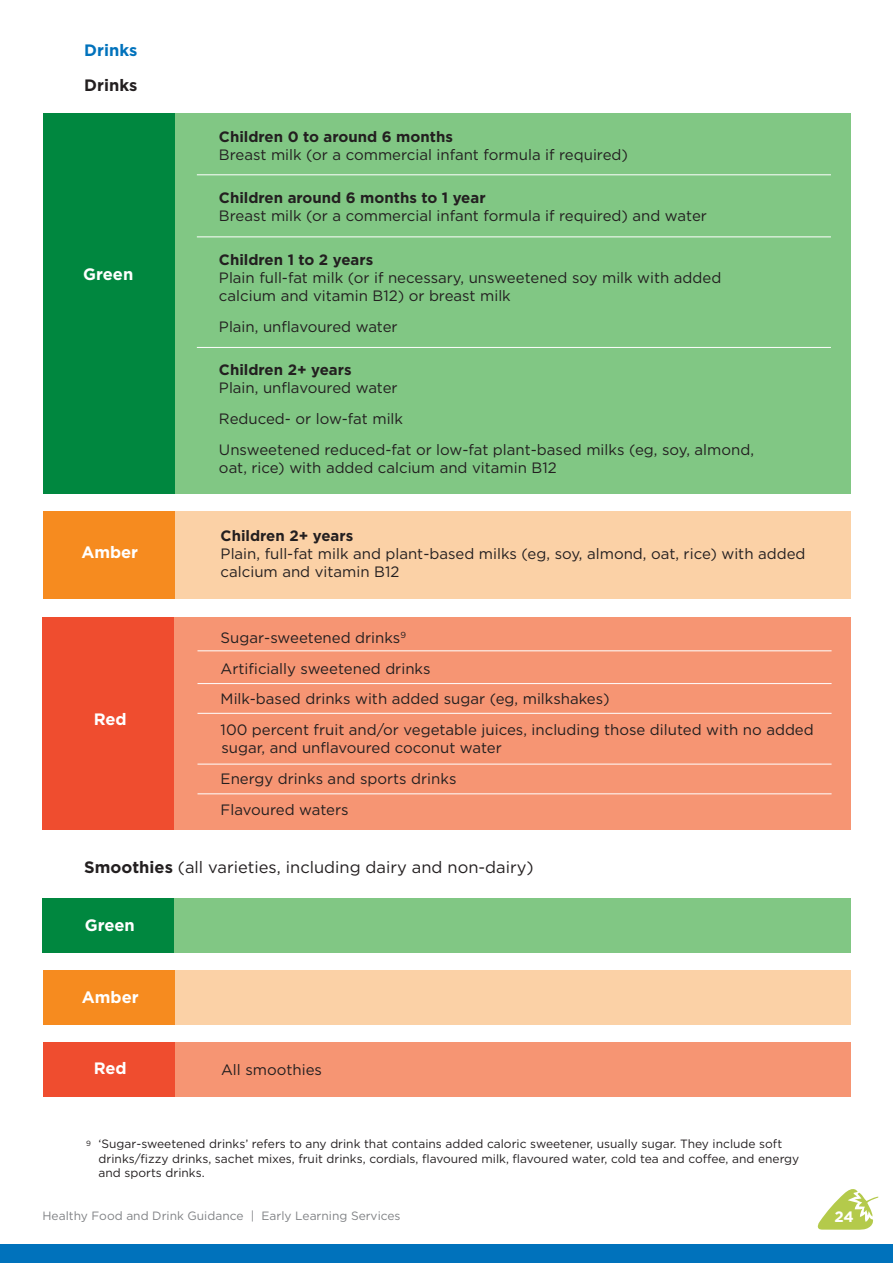
<style>
.page{position:relative;width:893px;height:1263px;background:#fff}
.page>*{position:absolute;margin:0;border:0;box-sizing:border-box;transform-origin:0 0}
.t1{font:16.5px "Gotham";color:#231f20}
.t2{font:700 16.5px "Gotham";color:#fff}
.t3{font:700 16.5px "Gotham";color:#0072bc}
.t4{font:700 16.5px "Gotham";color:#231f20}
.text{font:15px/18px "Gotham";color:#231f20}
.text-2{font:700 15px "Gotham";color:#231f20}
.t5{font:700 15px "Gotham";color:#fff}
.t6{font:12px/14.4px "Gotham";color:#231f20}
.t7{font:12px "Gotham";color:#808285}
.t8{font:7.5px "Gotham";color:#231f20}
.s1{font-weight:700}
</style>
<div class="page">
<div style="left:43px;top:113px;width:807px;height:380px;background:#81c784"></div>
<div style="left:43px;top:113px;width:131px;height:380px;background:#00873f"></div>
<hr style="left:197px;top:174px;width:634px;height:1px;background:#fff">
<hr style="left:197px;top:236px;width:634px;height:1px;background:#fff">
<div style="left:43px;top:511px;width:808px;height:88px;background:#fbd1a6"></div>
<div style="left:43px;top:511px;width:131px;height:88px;background:#f68b1f"></div>
<div style="left:43px;top:617px;width:808px;height:213px;background:#f69573"></div>
<hr style="left:197px;top:650px;width:635px;height:1px;background:#fff">
<hr style="left:197px;top:683px;width:635px;height:1px;background:#fff">
<hr style="left:197px;top:713px;width:635px;height:1px;background:#fff">
<div style="left:43px;top:617px;width:131px;height:213px;background:#ef4d2f"></div>
<hr style="left:197px;top:764px;width:635px;height:1px;background:#fff">
<hr style="left:197px;top:793px;width:635px;height:1px;background:#fff">
<div style="left:43px;top:898px;width:807px;height:55px;background:#81c784"></div>
<div style="left:43px;top:898px;width:131px;height:55px;background:#00873f"></div>
<div style="left:43px;top:970px;width:808px;height:55px;background:#fbd1a6"></div>
<div style="left:43px;top:970px;width:131px;height:55px;background:#f68b1f"></div>
<div style="left:43px;top:1042px;width:808px;height:55px;background:#f69573"></div>
<div style="left:43px;top:1042px;width:131px;height:55px;background:#ef4d2f"></div>
<hr style="left:197px;top:347px;width:634px;height:1px;background:#fff">
<svg style="left:817px;top:1189px;width:61px;height:41px"></svg>
<div style="left:0;top:1245px;width:893px;height:18px;background:#0072bc"></div>
<p class="t3" style="left:84px;top:39px;width:55px">Drinks</p>
<p class="t4" style="left:84px;top:74px;width:55px">Drinks</p>
<p class="t2" style="left:83px;top:263px;width:52px">Green</p>
<p class="t2" style="left:81px;top:541px;width:58px">Amber</p>
<p class="t2" style="left:94px;top:708px;width:35px">Red</p>
<p class="text-2" style="left:219px;top:127px;width:235px">Children 0 to around 6 months</p>
<p class="text" style="left:219px;top:145px;width:411px">Breast milk (or a commercial infant formula if required)</p>
<p class="text-2" style="left:219px;top:188px;width:268px">Children around 6 months to 1 year</p>
<p class="text" style="left:219px;top:207px;width:489px">Breast milk (or a commercial infant formula if required) and water</p>
<p class="text-2" style="left:219px;top:250px;width:156px">Children 1 to 2 years</p>
<p class="text" style="left:219px;top:268px;width:504px">Plain full-fat milk (or if necessary, unsweetened soy milk with added calcium and vitamin B12) or breast milk</p>
<p class="text" style="left:219px;top:317px;width:180px">Plain, unflavoured water</p>
<p class="text-2" style="left:219px;top:360px;width:134px">Children 2+ years</p>
<p class="text" style="left:219px;top:379px;width:180px">Plain, unflavoured water</p>
<p class="text" style="left:219px;top:409px;width:186px">Reduced- or low-fat milk</p>
<p class="text" style="left:219px;top:440px;width:537px">Unsweetened reduced-fat or low-fat plant-based milks (eg, soy, almond, oat, rice) with added calcium and vitamin B12</p>
<p class="text-2" style="left:221px;top:526px;width:134px">Children 2+ years</p>
<p class="text" style="left:221px;top:544px;width:586px">Plain, full-fat milk and plant-based milks (eg, soy, almond, oat, rice) with added calcium and vitamin B12</p>
<p class="text" style="left:221px;top:628px;width:187px">Sugar-sweetened drinks<sup>9</sup></p>
<p class="text" style="left:221px;top:659px;width:211px">Artificially sweetened drinks</p>
<p class="text" style="left:221px;top:690px;width:390px">Milk-based drinks with added sugar (eg, milkshakes)</p>
<p class="text" style="left:221px;top:720px;width:595px">100 percent fruit and/or vegetable juices, including those diluted with no added sugar, and unflavoured coconut water</p>
<p class="text" style="left:221px;top:769px;width:237px">Energy drinks and sports drinks</p>
<p class="text" style="left:221px;top:800px;width:130px">Flavoured waters</p>
<p class="t1" style="left:84px;top:856px;width:451px"><span class="s1">Smoothies</span> (all varieties, including dairy and non-dairy)</p>
<p class="t2" style="left:85px;top:914px;width:52px">Green</p>
<p class="t2" style="left:82px;top:986px;width:58px">Amber</p>
<p class="t2" style="left:94px;top:1058px;width:35px">Red</p>
<p class="text" style="left:221px;top:1060px;width:102px">All smoothies</p>
<p class="t8" style="left:86px;top:1138px;width:6px">9</p>
<p class="t6" style="left:99px;top:1136px;width:702px">‘Sugar-sweetened drinks’ refers to any drink that contains added caloric sweetener, usually sugar. They include soft drinks/fizzy drinks, sachet mixes, fruit drinks, cordials, flavoured milk, flavoured water, cold tea and coffee, and energy and sports drinks.</p>
<p class="t7" style="left:43px;top:1208px;width:360px">Healthy Food and Drink Guidance | Early Learning Services</p>
<p class="t5" style="left:834px;top:1207px;width:21px">24</p>
</div>
